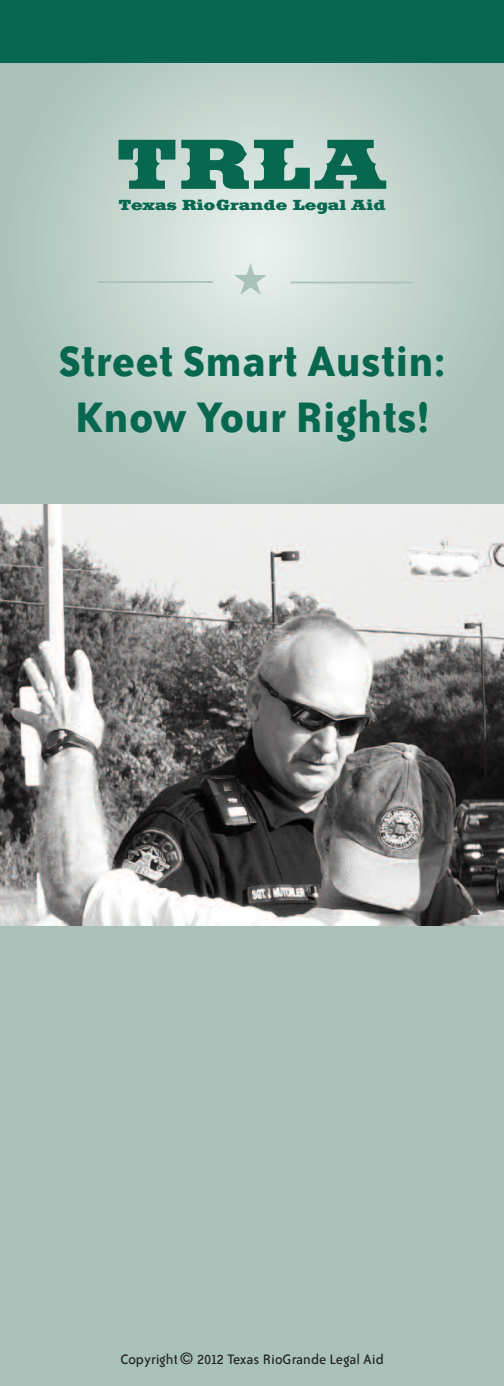
<style>
.page{position:relative;width:504px;height:1386px;background:#fff}
.page>*{position:absolute;margin:0;border:0;box-sizing:border-box;transform-origin:0 0}
.t1{font:76.12px "Saddlebag";color:#08674f}
.t2{font:700 49px/56px "Bailey Sans ITC";color:#08674f;text-align:center}
.t3{font:15.75px "Bailey Sans ITC";color:#231f20}
.t4{font:15.75px "Saddlebag";letter-spacing:.01em;color:#08674f}
.s1{font-family:"Helvetica"}
</style>
<div class="page">
<div style="left:0;top:875px;width:504px;height:511px;background:#a9c2b9"></div>
<svg style="left:0;top:63px;width:504px;height:441px;background:#bcd0c9"></svg>
<div style="left:0;top:0;width:504px;height:63px;background:#08674f"></div>
<img style="left:0;top:504px;width:504px;height:421px">
<hr style="left:98px;top:281px;width:115px;height:2px;background:#a9c2b9">
<hr style="left:291px;top:282px;width:121px;height:1px;background:#a9c2b9">
<svg style="left:234px;top:263px;width:33px;height:31px"></svg>
<h1 class="t1" style="left:117px;top:118px;width:271px">TRLA</h1>
<p class="t4" style="left:119px;top:195px;width:268px">Texas RioGrande Legal Aid</p>
<h2 class="t2" style="left:59px;top:337px;width:388px">Street Smart Austin:<br>Know Your Rights!</h2>
<p class="t3" style="left:121px;top:1354px;width:265px">Copyright <span class="s1">©</span> 2012 Texas RioGrande Legal Aid</p>
</div>
